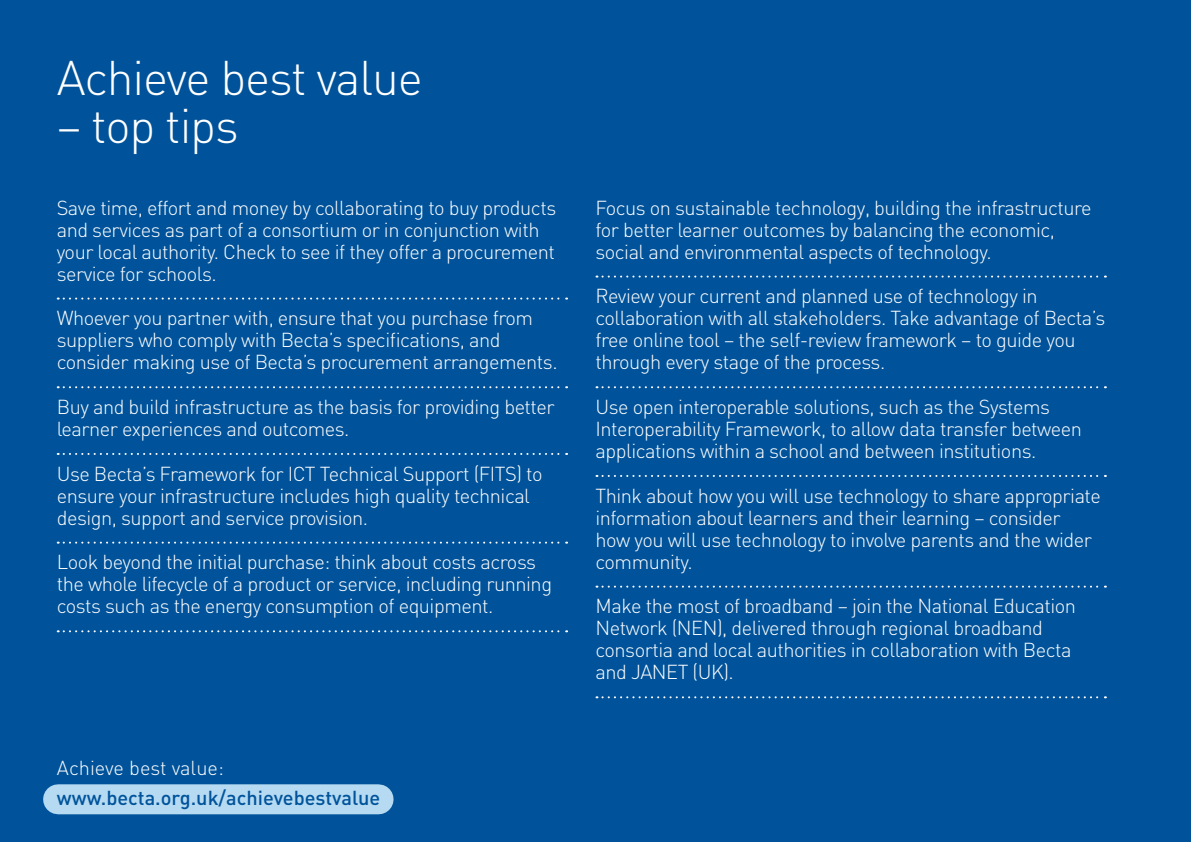
<style>
.page{position:relative;width:1191px;height:842px;background:#00539b}
.page>*{position:absolute;margin:0;border:0;box-sizing:border-box;transform-origin:0 0}
.t1{font:300 48px "DIN";letter-spacing:-.025em;color:#fff}
.t2{font:300 20px/22px "DIN";letter-spacing:-.025em;color:#fff}
.t3{font:500 20px/30.4px "DIN";color:#00539b}
.s1{font-weight:300;color:#fff}
</style>
<div class="page">
<svg style="left:58px;top:298px;width:509px;height:2px"></svg>
<svg style="left:58px;top:386px;width:509px;height:2px"></svg>
<svg style="left:58px;top:453px;width:509px;height:2px"></svg>
<svg style="left:58px;top:542px;width:509px;height:2px"></svg>
<svg style="left:58px;top:630px;width:509px;height:2px"></svg>
<svg style="left:596px;top:276px;width:510px;height:2px"></svg>
<svg style="left:596px;top:386px;width:510px;height:2px"></svg>
<svg style="left:596px;top:475px;width:510px;height:2px"></svg>
<svg style="left:596px;top:586px;width:510px;height:2px"></svg>
<svg style="left:596px;top:696px;width:510px;height:2px"></svg>
<div style="left:58px;top:784px;width:320px;height:30px;background:#b5daf1"></div>
<h1 class="t1" style="left:57px;top:49px;width:367px">Achieve best value</h1>
<h1 class="t1" style="left:57px;top:97px;width:183px">– top tips</h1>
<p class="t2" style="left:57px;top:196px;width:501px">Save time, effort and money by collaborating to buy products and services as part of a consortium or in conjunction with your local authority. Check to see if they offer a procurement service for schools.</p>
<p class="t2" style="left:57px;top:307px;width:502px">Whoever you partner with, ensure that you purchase from suppliers who comply with Becta’s specifications, and consider making use of Becta’s procurement arrangements.</p>
<p class="t2" style="left:57px;top:395px;width:499px">Buy and build infrastructure as the basis for providing better learner experiences and outcomes.</p>
<p class="t2" style="left:57px;top:462px;width:487px">Use Becta’s Framework for ICT Technical Support (FITS) to ensure your infrastructure includes high quality technical design, support and service provision.</p>
<p class="t2" style="left:57px;top:551px;width:497px">Look beyond the initial purchase: think about costs across the whole lifecycle of a product or service, including running costs such as the energy consumption of equipment.</p>
<p class="t3" style="left:57px;top:752px;width:325px"><span class="s1">Achieve best value: </span>www.becta.org.uk/achievebestvalue</p>
<p class="t2" style="left:595px;top:196px;width:498px">Focus on sustainable technology, building the infrastructure for better learner outcomes by balancing the economic, social and environmental aspects of technology.</p>
<p class="t2" style="left:595px;top:285px;width:511px">Review your current and planned use of technology in collaboration with all stakeholders. Take advantage of Becta’s free online tool – the self-review framework – to guide you through every stage of the process.</p>
<p class="t2" style="left:595px;top:395px;width:488px">Use open interoperable solutions, such as the Systems<br>Interoperability Framework, to allow data transfer between applications within a school and between institutions.</p>
<p class="t2" style="left:595px;top:484px;width:507px">Think about how you will use technology to share appropriate information about learners and their learning – consider<br>how you will use technology to involve parents and the wider community.</p>
<p class="t2" style="left:595px;top:595px;width:482px">Make the most of broadband – join the National Education Network (NEN), delivered through regional broadband consortia and local authorities in collaboration with Becta and JANET (UK).</p>
</div>
